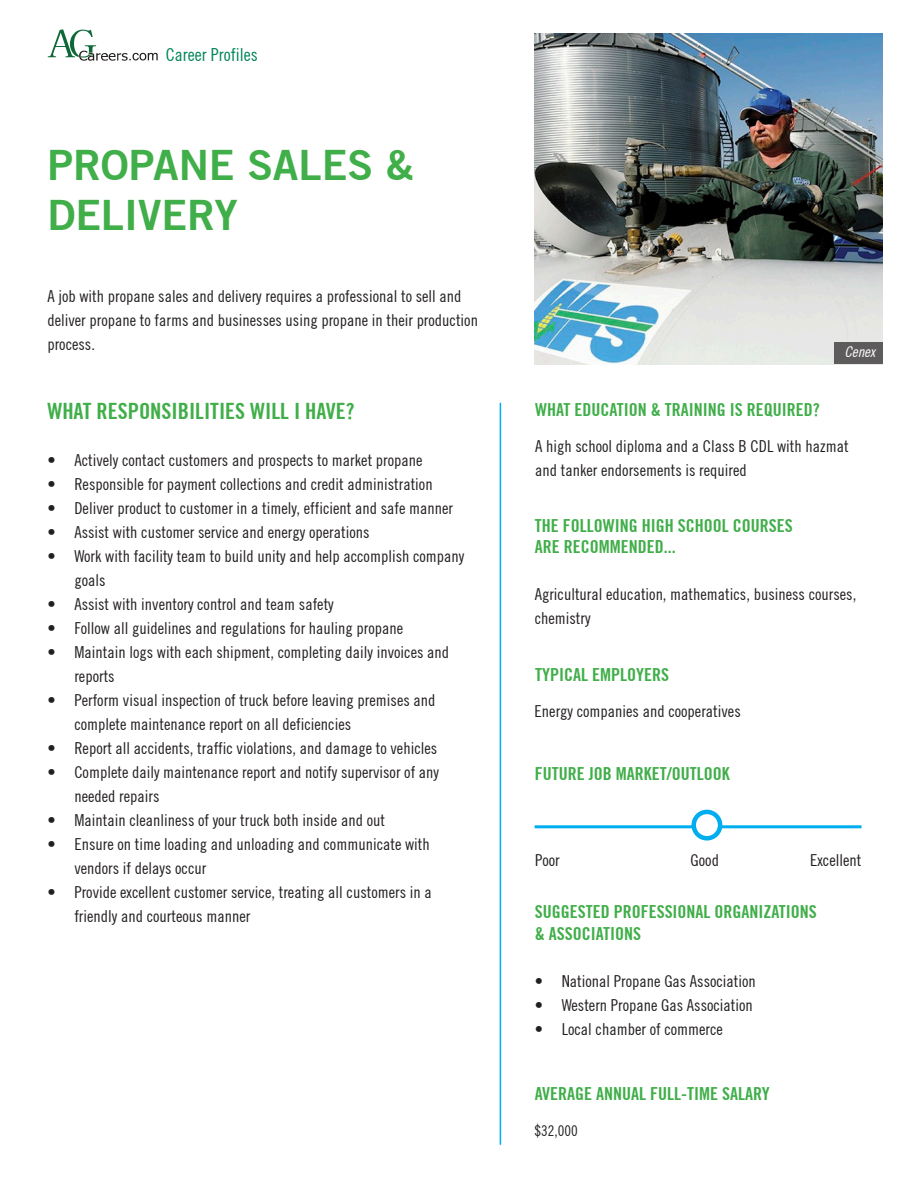
<style>
.page{position:relative;width:918px;height:1188px;background:#fff}
.page>*{position:absolute;margin:0;border:0;box-sizing:border-box;transform-origin:0 0}
.t1{font:700 42px "Trade Gothic No.2";color:#40ae49}
.t2{font:700 condensed 22.5px "Trade Gothic No.20";color:#40ae49}
.t3{font:700 condensed 18px/21.6px "Trade Gothic No.20";color:#40ae49}
.t4{font:condensed 18px "Trade Gothic No.18";color:#008457}
.t5{font:condensed 16.5px/24px "Trade Gothic No.18";color:#231f20}
.t6{font:condensed 15px "Trade Gothic No.18";color:#231f20}
.t7{font:italic condensed 15px "Trade Gothic No.18";color:#fff}
</style>
<div class="page">
<img style="left:535px;top:33px;width:348px;height:331px">
<svg style="left:48px;top:29px;width:110px;height:32px"></svg>
<hr style="left:535px;top:825px;width:327px;height:3px;background:#00aeef">
<svg style="left:694px;top:812px;width:26px;height:26px"></svg>
<div style="left:691px;top:810px;width:31px;height:31px;border:4px solid #00aeef;border-radius:50%"></div>
<hr style="left:500px;top:403px;width:1px;height:742px;background:#00aeef">
<div style="left:835px;top:342px;width:48px;height:21px;background:#5e5b5c"></div>
<p class="t4" style="left:166px;top:44px;width:93px">Career Profiles</p>
<p class="t1" style="left:47px;top:139px;width:368px">PROPANE SALES &amp;</p>
<p class="t1" style="left:47px;top:189px;width:192px">DELIVERY</p>
<p class="t5" style="left:47px;top:284px;width:432px">A job with propane sales and delivery requires a professional to sell and deliver propane to farms and businesses using propane in their production process.</p>
<p class="t7" style="left:844px;top:343px;width:32px">Cenex</p>
<p class="t2" style="left:47px;top:397px;width:309px">WHAT RESPONSIBILITIES WILL I HAVE?</p>
<p class="t3" style="left:535px;top:398px;width:286px">WHAT EDUCATION &amp; TRAINING IS REQUIRED?</p>
<p class="t5" style="left:535px;top:434px;width:315px">A high school diploma and a Class B CDL with hazmat and tanker endorsements is required</p>
<p class="t3" style="left:535px;top:514px;width:259px">THE FOLLOWING HIGH SCHOOL COURSES</p>
<p class="t3" style="left:535px;top:536px;width:142px">ARE RECOMMENDED...</p>
<p class="t5" style="left:535px;top:582px;width:323px">Agricultural education, mathematics, business courses, chemistry</p>
<p class="t5" style="left:47px;top:448px;width:377px">• Actively contact customers and prospects to market propane</p>
<p class="t5" style="left:47px;top:472px;width:387px">• Responsible for payment collections and credit administration</p>
<p class="t5" style="left:47px;top:496px;width:407px">• Deliver product to customer in a timely, efficient and safe manner</p>
<p class="t5" style="left:47px;top:520px;width:324px">• Assist with customer service and energy operations</p>
<p class="t5" style="left:74px;top:544px;width:392px;text-indent:-27px">• Work with facility team to build unity and help accomplish company goals</p>
<p class="t5" style="left:47px;top:592px;width:288px">• Assist with inventory control and team safety</p>
<p class="t5" style="left:47px;top:616px;width:357px">• Follow all guidelines and regulations for hauling propane</p>
<p class="t5" style="left:74px;top:640px;width:376px;text-indent:-27px">• Maintain logs with each shipment, completing daily invoices and reports</p>
<p class="t5" style="left:74px;top:688px;width:363px;text-indent:-27px">• Perform visual inspection of truck before leaving premises and complete maintenance report on all deficiencies</p>
<p class="t5" style="left:47px;top:736px;width:391px">• Report all accidents, traffic violations, and damage to vehicles</p>
<p class="t5" style="left:74px;top:760px;width:366px;text-indent:-27px">• Complete daily maintenance report and notify supervisor of any needed repairs</p>
<p class="t5" style="left:47px;top:808px;width:339px">• Maintain cleanliness of your truck both inside and out</p>
<p class="t5" style="left:74px;top:832px;width:357px;text-indent:-27px">• Ensure on time loading and unloading and communicate with vendors if delays occur</p>
<p class="t5" style="left:74px;top:880px;width:359px;text-indent:-27px">• Provide excellent customer service, treating all customers in a friendly and courteous manner</p>
<p class="t3" style="left:535px;top:663px;width:135px">TYPICAL EMPLOYERS</p>
<p class="t5" style="left:535px;top:699px;width:208px">Energy companies and cooperatives</p>
<p class="t3" style="left:535px;top:763px;width:196px">FUTURE JOB MARKET/OUTLOOK</p>
<p class="t5" style="left:535px;top:848px;width:26px">Poor</p>
<p class="t5" style="left:691px;top:848px;width:30px">Good</p>
<p class="t5" style="left:810px;top:848px;width:53px">Excellent</p>
<p class="t3" style="left:535px;top:901px;width:284px">SUGGESTED PROFESSIONAL ORGANIZATIONS &amp; ASSOCIATIONS</p>
<p class="t5" style="left:535px;top:969px;width:223px">• National Propane Gas Association</p>
<p class="t5" style="left:535px;top:993px;width:220px">• Western Propane Gas Association</p>
<p class="t5" style="left:535px;top:1017px;width:190px">• Local chamber of commerce</p>
<p class="t3" style="left:535px;top:1083px;width:236px">AVERAGE ANNUAL FULL-TIME SALARY</p>
<p class="t6" style="left:534px;top:1122px;width:45px">$32,000</p>
</div>
